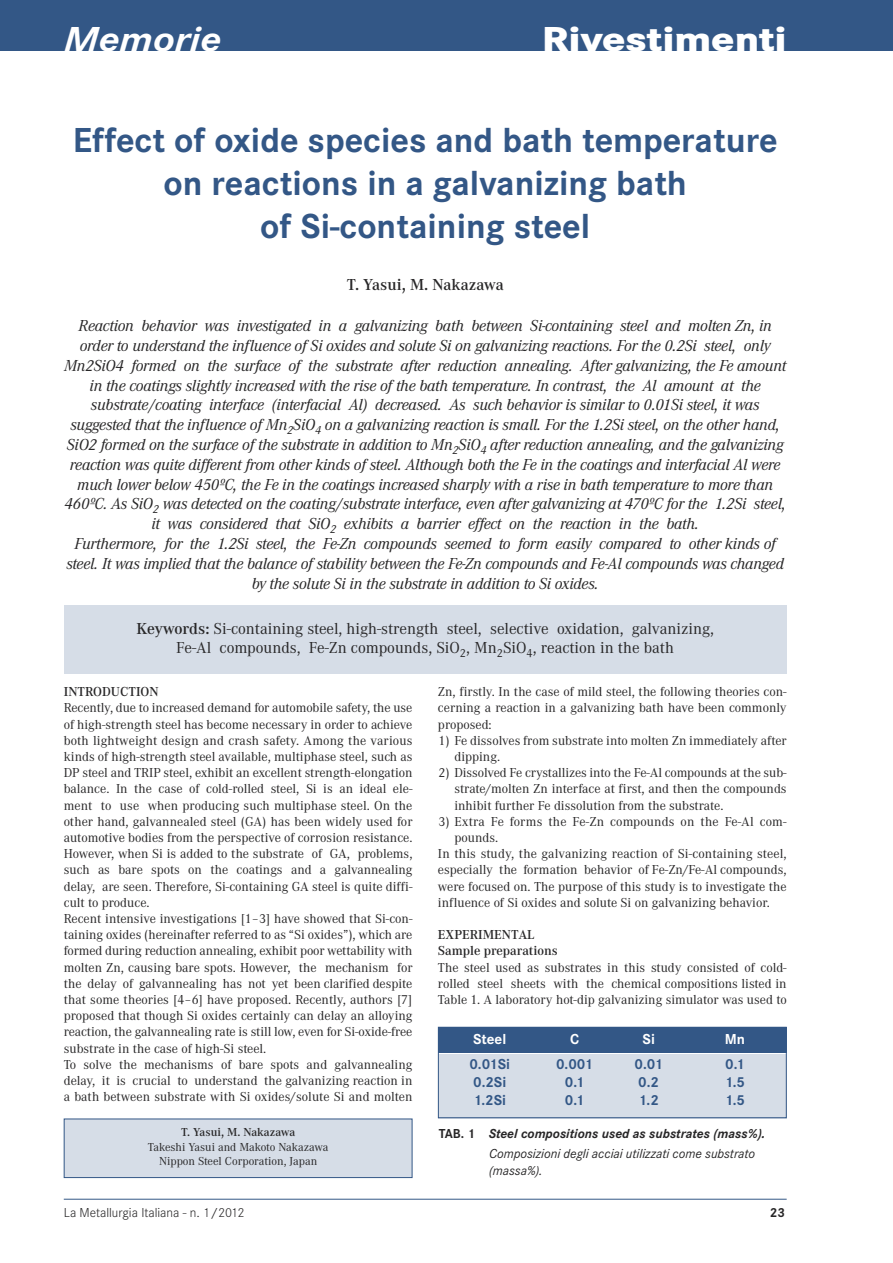
<style>
.page{position:relative;width:893px;height:1263px;background:#fff}
.page>*{position:absolute;margin:0;border:0;box-sizing:border-box;transform-origin:0 0}
.t1{font:700 36px/43.2px "Corporate S";color:#335786;text-align:center}
.t2{font:800 36px "Corporate S";color:#fff;scale:1.14 1}
.t3{font:italic 700 36px "Corporate S";color:#fff;scale:1.14 1}
.t4{font:italic 16.5px/19.8px "Corporate A";letter-spacing:-.015em;color:#272627;text-align:center}
.t5{font:16.5px/19.8px "Corporate A";color:#272627;text-align:center}
.t6{font:600 16.5px "Corporate A";color:#272627}
.t7{font:700 15px "Corporate S";color:#335786}
.t8{font:700 15px "Corporate S";color:#fff}
.t9{font:13.5px/16.2px "Corporate A";color:#272627;text-align:justify}
.t10{font:italic 13.5px/20.4px "Corporate S";color:#272627}
.t11{font:600 13.5px/16.2px "Corporate A";color:#272627}
.t12{font:300 13.5px "Corporate S";color:#272627}
.t13{font:700 13.5px "Corporate S";color:#272627}
.t14{font:12px/14.4px "Corporate A";color:#272627;text-align:center}
.t15{font:600 12px "Corporate A";color:#272627}
.s1{font-weight:600}
.s2{font-weight:700;font-style:normal}
.s3{font-weight:700}
</style>
<div class="page">
<div style="left:438px;top:1054px;width:349px;height:64px;background:#d6dde7"></div>
<div style="left:438px;top:1027px;width:349px;height:26px;background:#335786"></div>
<div style="left:0;top:0;width:893px;height:51px;background:#335786"></div>
<hr style="left:64px;top:1199px;width:723px;height:1px;background:#335786">
<div style="left:65px;top:1119px;width:347px;height:58px;background:#d6dde7"></div>
<div style="left:64px;top:1118px;width:348px;height:60px;border:1px solid #335786"></div>
<div style="left:64px;top:605px;width:723px;height:69px;background:#d6dde7"></div>
<div style="left:438px;top:1027px;width:349px;height:91px;border:1px solid #335786"></div>
<h1 class="t3" style="left:64px;top:18px;width:140px">Memorie</h1>
<h1 class="t2" style="left:542px;top:18px;width:216px">Rivestimenti</h1>
<h1 class="t1" style="left:73px;top:118px;width:706px">Effect of oxide species and bath temperature on reactions in a galvanizing bath<br>of Si-containing steel</h1>
<p class="t6" style="left:347px;top:274px;width:159px">T. Yasui, M. Nakazawa</p>
<p class="t4" style="left:64px;top:316px;width:724px">Reaction behavior was investigated in a galvanizing bath between Si-containing steel and molten Zn, in order to understand the influence of Si oxides and solute Si on galvanizing reactions. For the 0.2Si steel, only Mn2SiO4 formed on the surface of the substrate after reduction annealing. After galvanizing, the Fe amount in the coatings slightly increased with the rise of the bath temperature. In contrast, the Al amount at the substrate/coating interface (interfacial Al) decreased. As such behavior is similar to 0.01Si steel, it was suggested that the influence of Mn<sub>2</sub>SiO<sub>4</sub> on a galvanizing reaction is small. For the 1.2Si steel, on the other hand, SiO2 formed on the surface of the substrate in addition to Mn<sub>2</sub>SiO<sub>4</sub> after reduction annealing, and the galvanizing reaction was quite different from other kinds of steel. Although both the Fe in the coatings and interfacial Al were much lower below 450ºC, the Fe in the coatings increased sharply with a rise in bath temperature to more than 460ºC. As SiO<sub>2</sub> was detected on the coating/substrate interface, even after galvanizing at 470ºC for the 1.2Si steel, it was considered that SiO<sub>2</sub> exhibits a barrier effect on the reaction in the bath.<br>Furthermore, for the 1.2Si steel, the Fe-Zn compounds seemed to form easily compared to other kinds of steel. It was implied that the balance of stability between the Fe-Zn compounds and Fe-Al compounds was changed by the solute Si in the substrate in addition to Si oxides.</p>
<p class="t5" style="left:136px;top:618px;width:579px"><span class="s1">Keywords:</span> Si-containing steel, high-strength steel, selective oxidation, galvanizing,<br>Fe-Al compounds, Fe-Zn compounds, SiO<sub>2</sub>, Mn<sub>2</sub>SiO<sub>4</sub>, reaction in the bath</p>
<p class="t11" style="left:64px;top:683px;width:96px">INTRODUCTION</p>
<p class="t9" style="left:64px;top:699px;width:350px;text-align:left">Recently, due to increased demand for automobile safety, the use of high-strength steel has become necessary in order to achieve both lightweight design and crash safety. Among the various kinds of high-strength steel available, multiphase steel, such as DP steel and TRIP steel, exhibit an excellent strength-elongation balance. In the case of cold-rolled steel, Si is an ideal ele&shy;ment to use when producing such multiphase steel. On the other hand, galvannealed steel (GA) has been widely used for automotive bodies from the perspective of corrosion resistance.<br>However, when Si is added to the substrate of GA, problems, such as bare spots on the coatings and a galvannealing delay, are seen. Therefore, Si-containing GA steel is quite diffi&shy;cult to produce.<br>Recent intensive investigations [1–3] have showed that Si-con&shy;taining oxides (hereinafter referred to as “Si oxides”), which are formed during reduction annealing, exhibit poor wettability with molten Zn, causing bare spots. However, the mechanism for the delay of galvannealing has not yet been clarified despite that some theories [4–6] have proposed. Recently, authors [7] proposed that though Si oxides certainly can delay an alloying reaction, the galvannealing rate is still low, even for Si-oxide-free substrate in the case of high-Si steel.<br>To solve the mechanisms of bare spots and galvannealing delay, it is crucial to understand the galvanizing reaction in a bath between substrate with Si oxides/solute Si and molten</p>
<p class="t15" style="left:181px;top:1125px;width:116px">T. Yasui, M. Nakazawa</p>
<p class="t14" style="left:148px;top:1139px;width:182px">Takeshi Yasui and Makoto Nakazawa<br>Nippon Steel Corporation, Japan</p>
<p class="t9" style="left:438px;top:683px;width:350px">Zn, firstly. In the case of mild steel, the following theories con&shy;cerning a reaction in a galvanizing bath have been commonly proposed:</p>
<p class="t9" style="left:454px;top:732px;width:334px;text-indent:-16px">1) Fe dissolves from substrate into molten Zn immediately after dipping.</p>
<p class="t9" style="left:454px;top:764px;width:334px;text-indent:-16px">2) Dissolved Fe crystallizes into the Fe-Al compounds at the sub&shy;strate/molten Zn interface at first, and then the compounds inhibit further Fe dissolution from the substrate.</p>
<p class="t9" style="left:438px;top:813px;width:350px">3) Extra Fe forms the Fe-Zn compounds on the Fe-Al com-</p>
<p class="t9" style="left:454px;top:829px;width:45px">pounds.</p>
<p class="t9" style="left:438px;top:845px;width:350px">In this study, the galvanizing reaction of Si-containing steel,</p>
<p class="t9" style="left:438px;top:861px;width:350px">especially the formation behavior of Fe-Zn/Fe-Al compounds,</p>
<p class="t9" style="left:438px;top:878px;width:350px">were focused on. The purpose of this study is to investigate the</p>
<p class="t9" style="left:438px;top:894px;width:333px">influence of Si oxides and solute Si on galvanizing behavior.</p>
<p class="t11" style="left:438px;top:926px;width:121px">EXPERIMENTAL<br>Sample preparations</p>
<p class="t9" style="left:438px;top:959px;width:350px">The steel used as substrates in this study consisted of cold&shy;rolled steel sheets with the chemical compositions listed in Table 1. A laboratory hot-dip galvanizing simulator was used to</p>
<p class="t8" style="left:473px;top:1030px;width:34px">Steel</p>
<p class="t8" style="left:570px;top:1030px;width:10px">C</p>
<p class="t8" style="left:643px;top:1030px;width:14px">Si</p>
<p class="t8" style="left:725px;top:1030px;width:22px">Mn</p>
<p class="t7" style="left:469px;top:1055px;width:42px">0.01Si</p>
<p class="t7" style="left:556px;top:1055px;width:38px">0.001</p>
<p class="t7" style="left:635px;top:1055px;width:30px">0.01</p>
<p class="t7" style="left:725px;top:1055px;width:21px">0.1</p>
<p class="t7" style="left:473px;top:1073px;width:35px">0.2Si</p>
<p class="t7" style="left:565px;top:1073px;width:21px">0.1</p>
<p class="t7" style="left:638px;top:1073px;width:22px">0.2</p>
<p class="t7" style="left:725px;top:1073px;width:22px">1.5</p>
<p class="t7" style="left:473px;top:1091px;width:34px">1.2Si</p>
<p class="t7" style="left:565px;top:1091px;width:21px">0.1</p>
<p class="t7" style="left:639px;top:1091px;width:22px">1.2</p>
<p class="t7" style="left:725px;top:1091px;width:22px">1.5</p>
<p class="t10" style="left:489px;top:1123px;width:278px;text-indent:-50px"><span class="s2">TAB. 1</span> <span class="s3">Steel compositions used as substrates (mass%).<br></span>Composizioni degli acciai utilizzati come substrato</p>
<p class="t10" style="left:489px;top:1160px;width:55px">(massa%).</p>
<p class="t12" style="left:64px;top:1204px;width:182px">La Metallurgia Italiana - n. 1/2012</p>
<p class="t13" style="left:770px;top:1204px;width:17px">23</p>
</div>
